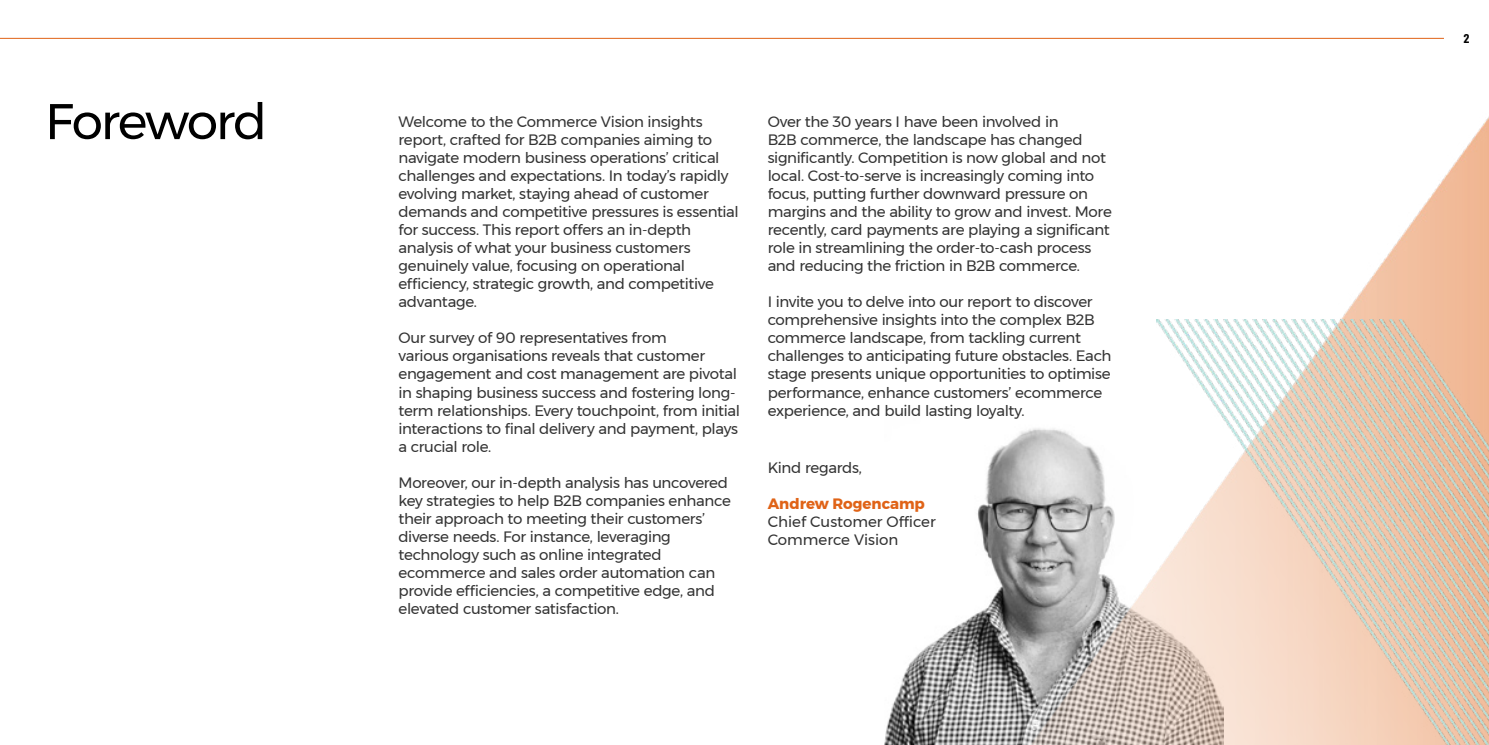
<style>
.page{position:relative;width:1489px;height:745px;background:#fff}
.page>*{position:absolute;margin:0;border:0;box-sizing:border-box;transform-origin:0 0}
.t1{font:50px "Montserrat";letter-spacing:-.04em;color:#000}
.t2{font:15px/18px "Montserrat";letter-spacing:-.02em;color:#333}
.t3{font:15px/18px "Montserrat";color:#333}
.t4{font:700 15px "Montserrat";color:#e06317}
.t5{font:12.5px "Movement Sans";color:#000}
</style>
<div class="page">
<img style="left:884px;top:118px;width:604px;height:626px">
<img style="left:1156px;top:319px;width:332px;height:425px">
<hr style="left:0;top:38px;width:1443px;height:1px;background:#e06317">
<h1 class="t1" style="left:45px;top:83px;width:223px">Foreword</h1>
<p class="t2" style="left:398px;top:113px;width:342px">Welcome to the Commerce Vision insights report, crafted for B2B companies aiming to navigate modern business operations’ critical challenges and expectations. In today’s rapidly evolving market, staying ahead of customer demands and competitive pressures is essential for success. This report offers an in-depth analysis of what your business customers genuinely value, focusing on operational efficiency, strategic growth, and competitive advantage.</p>
<p class="t2" style="left:398px;top:329px;width:343px">Our survey of 90 representatives from<br>various organisations reveals that customer engagement and cost management are pivotal in shaping business success and fostering long&shy;term relationships. Every touchpoint, from initial interactions to final delivery and payment, plays a crucial role.</p>
<p class="t2" style="left:398px;top:473px;width:334px">Moreover, our in-depth analysis has uncovered key strategies to help B2B companies enhance their approach to meeting their customers’ diverse needs. For instance, leveraging technology such as online integrated ecommerce and sales order automation can provide efficiencies, a competitive edge, and elevated customer satisfaction.</p>
<p class="t2" style="left:767px;top:113px;width:346px">Over the 30 years I have been involved in<br>B2B commerce, the landscape has changed significantly. Competition is now global and not local. Cost-to-serve is increasingly coming into focus, putting further downward pressure on margins and the ability to grow and invest. More recently, card payments are playing a significant role in streamlining the order-to-cash process and reducing the friction in B2B commerce.</p>
<p class="t2" style="left:767px;top:293px;width:345px">I invite you to delve into our report to discover comprehensive insights into the complex B2B commerce landscape, from tackling current challenges to anticipating future obstacles. Each stage presents unique opportunities to optimise performance, enhance customers’ ecommerce experience, and build lasting loyalty.</p>
<p class="t2" style="left:767px;top:458px;width:96px">Kind regards,</p>
<p class="t4" style="left:767px;top:491px;width:159px">Andrew Rogencamp</p>
<p class="t3" style="left:767px;top:512px;width:170px">Chief Customer Officer<br>Commerce Vision</p>
<p class="t5" style="left:1463px;top:31px;width:7px">2</p>
</div>
